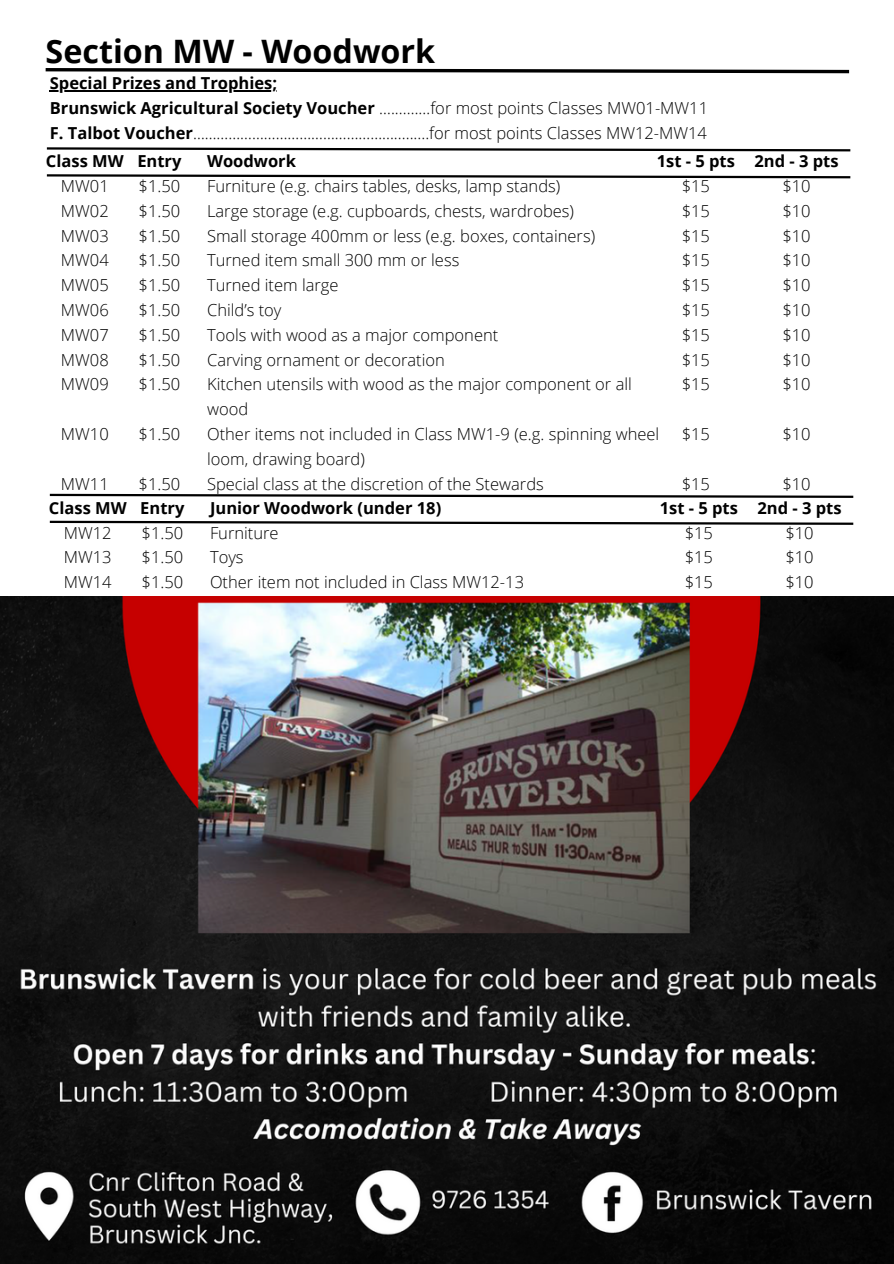
<style>
.page{position:relative;width:894px;height:1264px;background:#fff}
.page>*{position:absolute;margin:0;border:0;box-sizing:border-box;transform-origin:0 0}
.t1{font:700 32.25px "Open Sans";color:#000}
.t2{font:300 16.5px/24.8px "Open Sans";color:#000}
.t3{font:700 16.5px "Open Sans";color:#000}
.s1{font-weight:700}
</style>
<div class="page">
<svg style="left:45px;top:68px;width:805px;height:6px"></svg>
<svg style="left:46px;top:174px;width:805px;height:5px"></svg>
<svg style="left:46px;top:147px;width:805px;height:5px"></svg>
<hr style="left:50px;top:90px;width:227px;height:2px;background:#000">
<svg style="left:49px;top:520px;width:805px;height:5px"></svg>
<svg style="left:49px;top:493px;width:805px;height:5px"></svg>
<img style="left:0;top:597px;width:893px;height:666px">
<p class="t1" style="left:46px;top:28px;width:391px">Section MW - Woodwork</p>
<p class="t3" style="left:50px;top:72px;width:229px">Special Prizes and Trophies;</p>
<p class="t2" style="left:50px;top:95px;width:659px"><span class="s1">Brunswick Agricultural Society Voucher</span> …....……for most points Classes MW01-MW11</p>
<p class="t2" style="left:50px;top:120px;width:658px"><span class="s1">F. Talbot Voucher</span>…………………………………………............for most points Classes MW12-MW14</p>
<p class="t3" style="left:46px;top:150px;width:79px">Class MW</p>
<p class="t2" style="left:61px;top:173px;width:49px">MW01</p>
<p class="t2" style="left:61px;top:198px;width:49px">MW02</p>
<p class="t2" style="left:61px;top:223px;width:49px">MW03</p>
<p class="t2" style="left:61px;top:248px;width:49px">MW04</p>
<p class="t2" style="left:61px;top:272px;width:49px">MW05</p>
<p class="t2" style="left:61px;top:297px;width:49px">MW06</p>
<p class="t2" style="left:61px;top:322px;width:49px">MW07</p>
<p class="t2" style="left:61px;top:347px;width:49px">MW08</p>
<p class="t2" style="left:61px;top:371px;width:49px">MW09</p>
<p class="t2" style="left:61px;top:421px;width:49px">MW10</p>
<p class="t2" style="left:61px;top:471px;width:49px">MW11</p>
<p class="t3" style="left:137px;top:150px;width:46px">Entry</p>
<p class="t2" style="left:139px;top:173px;width:43px">$1.50</p>
<p class="t2" style="left:139px;top:198px;width:43px">$1.50</p>
<p class="t2" style="left:139px;top:223px;width:43px">$1.50</p>
<p class="t2" style="left:139px;top:248px;width:43px">$1.50</p>
<p class="t2" style="left:139px;top:272px;width:43px">$1.50</p>
<p class="t2" style="left:139px;top:297px;width:43px">$1.50</p>
<p class="t2" style="left:139px;top:322px;width:43px">$1.50</p>
<p class="t2" style="left:139px;top:347px;width:43px">$1.50</p>
<p class="t2" style="left:139px;top:371px;width:43px">$1.50</p>
<p class="t2" style="left:139px;top:421px;width:43px">$1.50</p>
<p class="t2" style="left:139px;top:471px;width:43px">$1.50</p>
<p class="t3" style="left:207px;top:150px;width:90px">Woodwork</p>
<p class="t2" style="left:207px;top:173px;width:354px">Furniture (e.g. chairs tables, desks, lamp stands)</p>
<p class="t2" style="left:207px;top:198px;width:368px">Large storage (e.g. cupboards, chests, wardrobes)</p>
<p class="t2" style="left:207px;top:223px;width:389px">Small storage 400mm or less (e.g. boxes, containers)</p>
<p class="t2" style="left:207px;top:248px;width:254px">Turned item small 300 mm or less</p>
<p class="t2" style="left:207px;top:272px;width:133px">Turned item large</p>
<p class="t2" style="left:207px;top:297px;width:76px">Child’s toy</p>
<p class="t2" style="left:207px;top:322px;width:293px">Tools with wood as a major component</p>
<p class="t2" style="left:207px;top:347px;width:239px">Carving ornament or decoration</p>
<p class="t2" style="left:207px;top:371px;width:426px">Kitchen utensils with wood as the major component or all wood</p>
<p class="t2" style="left:207px;top:421px;width:453px">Other items not included in Class MW1-9 (e.g. spinning wheel loom, drawing board)</p>
<p class="t2" style="left:207px;top:471px;width:338px">Special class at the discretion of the Stewards</p>
<p class="t3" style="left:656px;top:150px;width:80px">1st - 5 pts</p>
<p class="t2" style="left:681px;top:173px;width:30px">$15</p>
<p class="t2" style="left:681px;top:198px;width:30px">$15</p>
<p class="t2" style="left:681px;top:223px;width:30px">$15</p>
<p class="t2" style="left:681px;top:248px;width:30px">$15</p>
<p class="t2" style="left:681px;top:272px;width:30px">$15</p>
<p class="t2" style="left:681px;top:297px;width:30px">$15</p>
<p class="t2" style="left:681px;top:322px;width:30px">$15</p>
<p class="t2" style="left:681px;top:347px;width:30px">$15</p>
<p class="t2" style="left:681px;top:371px;width:30px">$15</p>
<p class="t2" style="left:681px;top:421px;width:30px">$15</p>
<p class="t2" style="left:681px;top:471px;width:30px">$15</p>
<p class="t3" style="left:754px;top:150px;width:86px">2nd - 3 pts</p>
<p class="t2" style="left:782px;top:173px;width:30px">$10</p>
<p class="t2" style="left:782px;top:198px;width:30px">$10</p>
<p class="t2" style="left:782px;top:223px;width:30px">$10</p>
<p class="t2" style="left:782px;top:248px;width:30px">$10</p>
<p class="t2" style="left:782px;top:272px;width:30px">$10</p>
<p class="t2" style="left:782px;top:297px;width:30px">$10</p>
<p class="t2" style="left:782px;top:322px;width:30px">$10</p>
<p class="t2" style="left:782px;top:347px;width:30px">$10</p>
<p class="t2" style="left:782px;top:371px;width:30px">$10</p>
<p class="t2" style="left:782px;top:421px;width:30px">$10</p>
<p class="t2" style="left:782px;top:471px;width:30px">$10</p>
<p class="t3" style="left:49px;top:496px;width:79px">Class MW</p>
<p class="t2" style="left:64px;top:520px;width:49px">MW12</p>
<p class="t2" style="left:64px;top:544px;width:49px">MW13</p>
<p class="t2" style="left:64px;top:569px;width:49px">MW14</p>
<p class="t3" style="left:140px;top:496px;width:46px">Entry</p>
<p class="t2" style="left:141px;top:520px;width:43px">$1.50</p>
<p class="t2" style="left:141px;top:544px;width:43px">$1.50</p>
<p class="t2" style="left:141px;top:569px;width:43px">$1.50</p>
<p class="t3" style="left:210px;top:496px;width:233px">Junior Woodwork (under 18)</p>
<p class="t2" style="left:210px;top:520px;width:70px">Furniture</p>
<p class="t2" style="left:210px;top:544px;width:35px">Toys</p>
<p class="t2" style="left:210px;top:569px;width:315px">Other item not included in Class MW12-13</p>
<p class="t3" style="left:659px;top:496px;width:80px">1st - 5 pts</p>
<p class="t2" style="left:684px;top:520px;width:30px">$15</p>
<p class="t2" style="left:684px;top:544px;width:30px">$15</p>
<p class="t2" style="left:684px;top:569px;width:30px">$15</p>
<p class="t3" style="left:757px;top:496px;width:86px">2nd - 3 pts</p>
<p class="t2" style="left:785px;top:520px;width:30px">$10</p>
<p class="t2" style="left:785px;top:544px;width:30px">$10</p>
<p class="t2" style="left:785px;top:569px;width:30px">$10</p>
</div>
